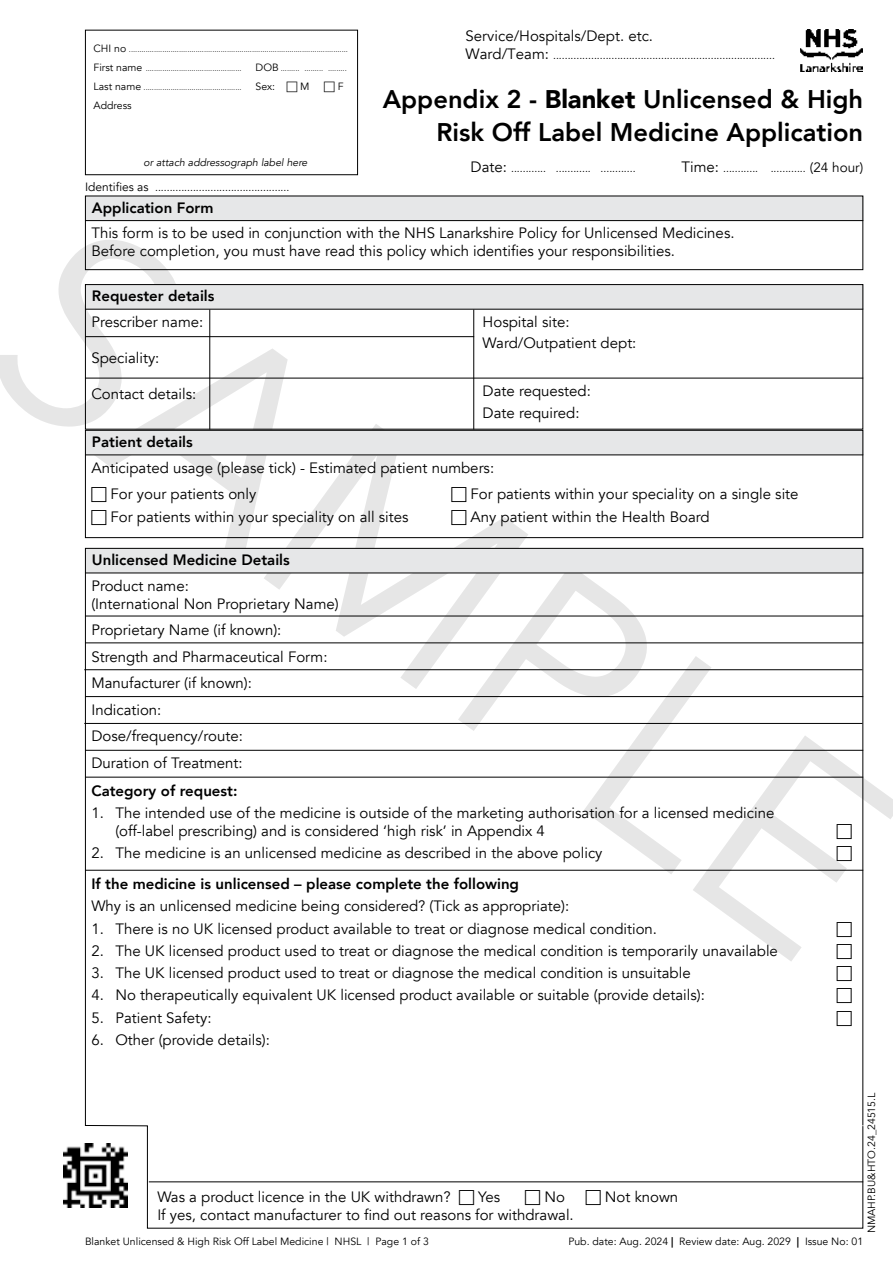
<style>
.page{position:relative;width:893px;height:1263px;background:#fff}
.page>*{position:absolute;margin:0;border:0;box-sizing:border-box;transform-origin:0 0}
.t1{font:270px "Avenir";color:#000}
.t2{font:800 25.5px/33px "Avenir";color:#000;text-align:right}
.t3{font:15px/26.5px "Avenir";color:#000}
.t4{font:800 15px "Avenir";color:#000}
.t5{font:10.5px "Avenir";color:#000}
.t6{font:italic 10.5px "Avenir";color:#000}
.t7{font:7.5px "Avenir";color:#000}
.s1{font-size:10.5px}
.s2{color:#fff}
.s3{font-size:12px}
.s4{font-size:15px}
.s5{font-weight:900}
.s6{font-size:15px;color:#fff}
.s7{font-size:13.5px}
.s8{font-weight:800}
</style>
<div class="page">
<img style="left:64px;top:1144px;width:21px;height:64px">
<div style="left:85px;top:196px;width:778px;height:25px;background:#e6e7e8"></div>
<div style="left:85px;top:284px;width:778px;height:25px;background:#e6e7e8"></div>
<div style="left:85px;top:430px;width:778px;height:25px;background:#e6e7e8"></div>
<img style="left:800px;top:30px;width:62px;height:42px">
<hr style="left:85px;top:220px;width:778px;height:1px;background:#000">
<hr style="left:85px;top:309px;width:778px;height:1px;background:#000">
<hr style="left:85px;top:454px;width:778px;height:1px;background:#000">
<div style="left:85px;top:196px;width:778px;height:74px;border:1px solid #000"></div>
<div style="left:85px;top:284px;width:778px;height:145px;border:1px solid #000"></div>
<div style="left:85px;top:430px;width:778px;height:108px;border:1px solid #000"></div>
<hr style="left:85px;top:336px;width:389px;height:1px;background:#000">
<hr style="left:85px;top:378px;width:778px;height:1px;background:#000">
<hr style="left:209px;top:310px;width:1px;height:119px;background:#000">
<hr style="left:473px;top:310px;width:1px;height:119px;background:#000">
<hr style="left:84px;top:669px;width:778px;height:1px;background:#000">
<hr style="left:84px;top:723px;width:778px;height:1px;background:#000">
<div style="left:85px;top:30px;width:273px;height:145px;border:1px solid #000"></div>
<svg style="left:85px;top:548px;width:779px;height:681px"></svg>
<svg style="left:459px;top:1190px;width:15px;height:15px"></svg>
<svg style="left:525px;top:1190px;width:15px;height:15px"></svg>
<svg style="left:586px;top:1190px;width:15px;height:15px"></svg>
<svg style="left:837px;top:824px;width:15px;height:15px"></svg>
<svg style="left:837px;top:846px;width:15px;height:15px"></svg>
<svg style="left:837px;top:921px;width:15px;height:15px"></svg>
<svg style="left:837px;top:943px;width:15px;height:16px"></svg>
<svg style="left:837px;top:966px;width:15px;height:15px"></svg>
<svg style="left:837px;top:988px;width:15px;height:15px"></svg>
<svg style="left:837px;top:1010px;width:15px;height:15px"></svg>
<p class="t7" style="left:94px;top:45px;width:256px"><span class="s1">CHI no</span> .........................................................................................................</p>
<p class="t7" style="left:94px;top:64px;width:150px"><span class="s1">First name</span> ..............................................</p>
<p class="t7" style="left:256px;top:64px;width:93px"><span class="s1">DOB</span> ......... <span class="s2">/</span>......... <span class="s2">/</span>.........</p>
<p class="t7" style="left:94px;top:83px;width:150px"><span class="s1">Last name</span> ...............................................</p>
<p class="t5" style="left:256px;top:80px;width:21px">Sex:</p>
<p class="t5" style="left:300px;top:80px;width:11px">M</p>
<p class="t5" style="left:338px;top:80px;width:7px">F</p>
<p class="t6" style="left:144px;top:156px;width:165px">or attach addressograph label here</p>
<p class="t5" style="left:85px;top:181px;width:206px"><span class="s3">Identifies as</span> ..............................................</p>
<p class="t3" style="left:466px;top:22px;width:189px">Service/Hospitals/Dept. etc.</p>
<p class="t5" style="left:466px;top:49px;width:311px"><span class="s4">Ward/Team:</span> ............................................................................</p>
<h2 class="t2" style="left:383px;top:83px;width:482px">Appendix 2 - <span class="s5">Blanket</span> Unlicensed &amp; High<br>Risk Off Label Medicine Application</h2>
<p class="t5" style="left:471px;top:162px;width:167px"><span class="s4">Date:</span> ............ <span class="s6">/</span>............ <span class="s6">/</span>............</p>
<p class="t5" style="left:681px;top:162px;width:183px"><span class="s4">Time:</span> ............ <span class="s6">:</span> ............ <span class="s7">(24 hour)</span></p>
<p class="t4" style="left:92px;top:196px;width:123px">Application Form</p>
<h1 class="t1" style="left:121px;top:161px;width:1027px;rotate:36deg">SAMPLE</h1>
<p class="t3" style="left:91px;top:224px;width:645px;line-height:18px">This form is to be used in conjunction with the NHS Lanarkshire Policy for Unlicensed Medicines.<br>Before completion, you must have read this policy which identifies your responsibilities.</p>
<p class="t4" style="left:92px;top:284px;width:124px">Requester details</p>
<p class="t3" style="left:483px;top:311px;width:155px;line-height:21px">Hospital site:<br>Ward/Outpatient dept:</p>
<p class="t3" style="left:483px;top:380px;width:110px;line-height:22.2px">Date requested:<br>Date required:</p>
<p class="t3" style="left:91px;top:309px;width:113px">Prescriber name:</p>
<p class="t3" style="left:91px;top:345px;width:70px">Speciality:</p>
<p class="t3" style="left:91px;top:381px;width:106px">Contact details:</p>
<p class="t4" style="left:92px;top:430px;width:102px">Patient details</p>
<p class="t3" style="left:111px;top:454px;width:385px;text-indent:-19px">Anticipated usage (please tick) - Estimated patient numbers:<br>For your patients only</p>
<p class="t3" style="left:471px;top:481px;width:329px">For patients within your speciality on a single site</p>
<p class="t3" style="left:111px;top:504px;width:299px">For patients within your speciality on all sites</p>
<p class="t3" style="left:471px;top:504px;width:241px">Any patient within the Health Board</p>
<p class="t4" style="left:92px;top:548px;width:199px">Unlicensed Medicine Details</p>
<p class="t3" style="left:91px;top:577px;width:249px;line-height:18px">Product name:<br>(International Non Proprietary Name)</p>
<p class="t3" style="left:91px;top:617px;width:238px">Proprietary Name (if known):<br>Strength and Pharmaceutical Form:<br>Manufacturer (if known):<br>Indication:<br>Dose/frequency/route:<br>Duration of Treatment:</p>
<p class="t4" style="left:91px;top:779px;width:148px">Category of request:</p>
<p class="t3" style="left:115px;top:804px;width:660px;line-height:18px;text-indent:-24px">1. The intended use of the medicine is outside of the marketing authorisation for a licensed medicine (off-label prescribing) and is considered ‘high risk’ in Appendix 4</p>
<p class="t3" style="left:91px;top:840px;width:513px">2. The medicine is an unlicensed medicine as described in the above policy</p>
<p class="t4" style="left:91px;top:872px;width:429px">If the medicine is unlicensed – please complete the following</p>
<p class="t3" style="left:91px;top:893px;width:479px">Why is an unlicensed medicine being considered? (Tick as appropriate):</p>
<p class="t3" style="left:91px;top:915px;width:567px">1. There is no UK licensed product available to treat or diagnose medical condition.</p>
<p class="t3" style="left:91px;top:937px;width:688px">2. The UK licensed product used to treat or diagnose the medical condition is temporarily unavailable</p>
<p class="t3" style="left:91px;top:960px;width:601px">3. The UK licensed product used to treat or diagnose the medical condition is unsuitable</p>
<p class="t3" style="left:91px;top:982px;width:615px">4. No therapeutically equivalent UK licensed product available or suitable (provide details):</p>
<p class="t3" style="left:91px;top:1004px;width:122px">5. Patient Safety:</p>
<p class="t3" style="left:91px;top:1026px;width:180px">6. Other (provide details):</p>
<p class="t3" style="left:157px;top:1184px;width:295px">Was a product licence in the UK withdrawn?</p>
<p class="t3" style="left:478px;top:1184px;width:23px">Yes</p>
<p class="t3" style="left:544px;top:1184px;width:22px">No</p>
<p class="t3" style="left:605px;top:1184px;width:75px">Not known</p>
<p class="t3" style="left:157px;top:1202px;width:418px">If yes, contact manufacturer to find out reasons for withdrawal.</p>
<p class="t5" style="left:865px;top:1233px;width:142px;rotate:-90deg">NMAHP.BU&amp;HTO.24_24515.L</p>
<p class="t5" style="left:85px;top:1235px;width:345px">Blanket Unlicensed &amp; High Risk Off Label Medicine | NHSL | Page 1 of 3</p>
<p class="t5" style="left:568px;top:1235px;width:296px">Pub. date: Aug. 2024 <span class="s8">|</span> Review date: Aug. 2029 <span class="s8">|</span> Issue No: 01</p>
</div>
